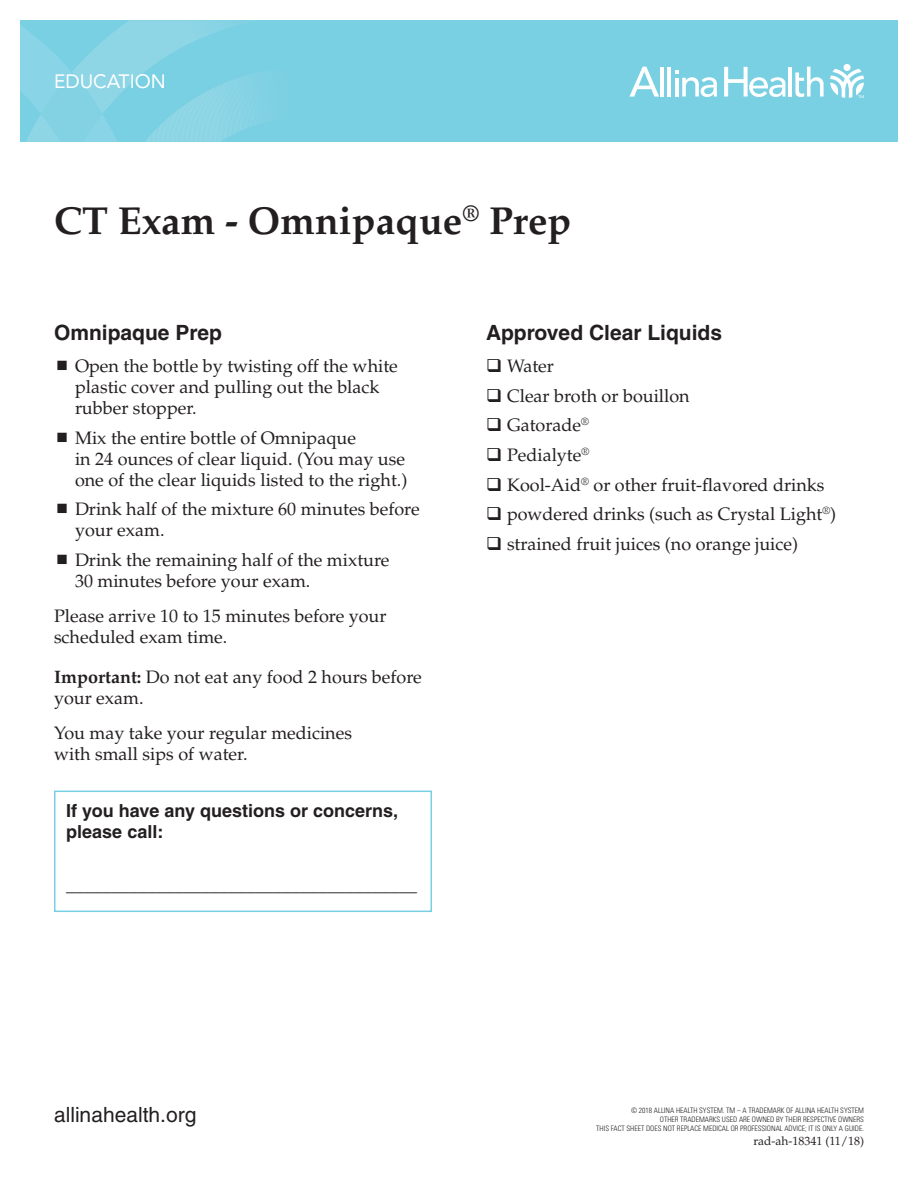
<style>
.page{position:relative;width:918px;height:1188px;background:#fff}
.page>*{position:absolute;margin:0;border:0;box-sizing:border-box;transform-origin:0 0}
.t1{font:700 39px "Palatino";color:#231f20}
.Headline{font:700 21px "Helvetica";color:#231f20}
.t2{font:21px "Helvetica";color:#231f20}
.Kicker{font:19.2px "Avenir LT Std";color:#fff}
.Body_copy_after_bull{font:18px/21px "Palatino";color:#231f20}
.Body_copy{font:18px/21px "Palatino";color:#231f20}
.Headline__sub{font:700 18px/21px "Helvetica";color:#231f20}
.t3{font:12px "Palatino";color:#231f20}
.t4{font:300 condensed 7.5px "Univers";color:#231f20}
.s1{font-weight:700}
</style>
<div class="page">
<div style="left:20px;top:20px;width:878px;height:122px;background:#78d0e2"></div>
<svg style="left:20px;top:20px;width:246px;height:122px"></svg>
<svg style="left:830px;top:69px;width:34px;height:29px"></svg>
<div style="left:844px;top:64px;width:7px;height:7px;background:#fff;border-radius:50%"></div>
<hr style="left:660px;top:67px;width:4px;height:30px;background:#fff">
<hr style="left:667px;top:67px;width:4px;height:30px;background:#fff">
<hr style="left:789px;top:67px;width:3px;height:30px;background:#fff">
<svg style="left:795px;top:67px;width:29px;height:30px"></svg>
<svg style="left:675px;top:71px;width:42px;height:26px"></svg>
<svg style="left:629px;top:67px;width:30px;height:30px"></svg>
<svg style="left:724px;top:67px;width:62px;height:30px"></svg>
<div style="left:54px;top:791px;width:378px;height:121px;border:2px solid #78d0e2"></div>
<p class="Kicker" style="left:54px;top:70px;width:113px">EDUCATION</p>
<p class="t1" style="left:54px;top:198px;width:519px">CT Exam - Omnipaque<sup>®</sup> Prep</p>
<p class="Headline" style="left:54px;top:320px;width:170px">Omnipaque Prep</p>
<p class="Body_copy_after_bull" style="left:75px;top:356px;width:324px">Open the bottle by twisting off the white plastic cover and pulling out the black rubber stopper.</p>
<p class="Body_copy_after_bull" style="left:75px;top:427px;width:334px">Mix the entire bottle of Omnipaque<br>in 24 ounces of clear liquid. (You may use one of the clear liquids listed to the right.)</p>
<p class="Body_copy_after_bull" style="left:75px;top:499px;width:346px">Drink half of the mixture 60 minutes before your exam.</p>
<p class="Body_copy_after_bull" style="left:75px;top:550px;width:316px">Drink the remaining half of the mixture<br>30 minutes before your exam.</p>
<p class="Body_copy_after_bull" style="left:54px;top:606px;width:334px">Please arrive 10 to 15 minutes before your scheduled exam time.</p>
<p class="Body_copy" style="left:54px;top:667px;width:369px"><span class="s1">Important:</span> Do not eat any food 2 hours before your exam.</p>
<p class="Body_copy" style="left:54px;top:723px;width:300px">You may take your regular medicines with small sips of water.</p>
<p class="Headline__sub" style="left:66px;top:800px;width:334px">If you have any questions or concerns, please call:</p>
<p class="Body_copy" style="left:66px;top:874px;width:353px">_______________________________________</p>
<p class="Headline" style="left:486px;top:320px;width:238px">Approved Clear Liquids</p>
<p class="Body_copy_after_bull" style="left:507px;top:356px;width:48px">Water</p>
<p class="Body_copy_after_bull" style="left:507px;top:385px;width:184px">Clear broth or bouillon</p>
<p class="Body_copy_after_bull" style="left:507px;top:415px;width:83px">Gatorade<sup>®</sup></p>
<p class="Body_copy_after_bull" style="left:507px;top:445px;width:84px">Pedialyte<sup>®</sup></p>
<p class="Body_copy_after_bull" style="left:507px;top:474px;width:319px">Kool-Aid<sup>®</sup> or other fruit-flavored drinks</p>
<p class="Body_copy_after_bull" style="left:507px;top:504px;width:331px">powdered drinks (such as Crystal Light<sup>®</sup>)</p>
<p class="Body_copy_after_bull" style="left:507px;top:534px;width:293px">strained fruit juices (no orange juice)</p>
<p class="t2" style="left:54px;top:1103px;width:144px">allinahealth.org</p>
<p class="t4" style="left:631px;top:1106px;width:234px">© 2018 ALLINA HEALTH SYSTEM. TM – A TRADEMARK OF ALLINA HEALTH SYSTEM</p>
<p class="t4" style="left:660px;top:1115px;width:206px">OTHER TRADEMARKS USED ARE OWNED BY THEIR RESPECTIVE OWNERS</p>
<p class="t4" style="left:596px;top:1124px;width:269px">THIS FACT SHEET DOES NOT REPLACE MEDICAL OR PROFESSIONAL ADVICE; IT IS ONLY A GUIDE.</p>
<p class="t3" style="left:753px;top:1134px;width:112px">rad-ah-18341 (11/18)</p>
</div>
